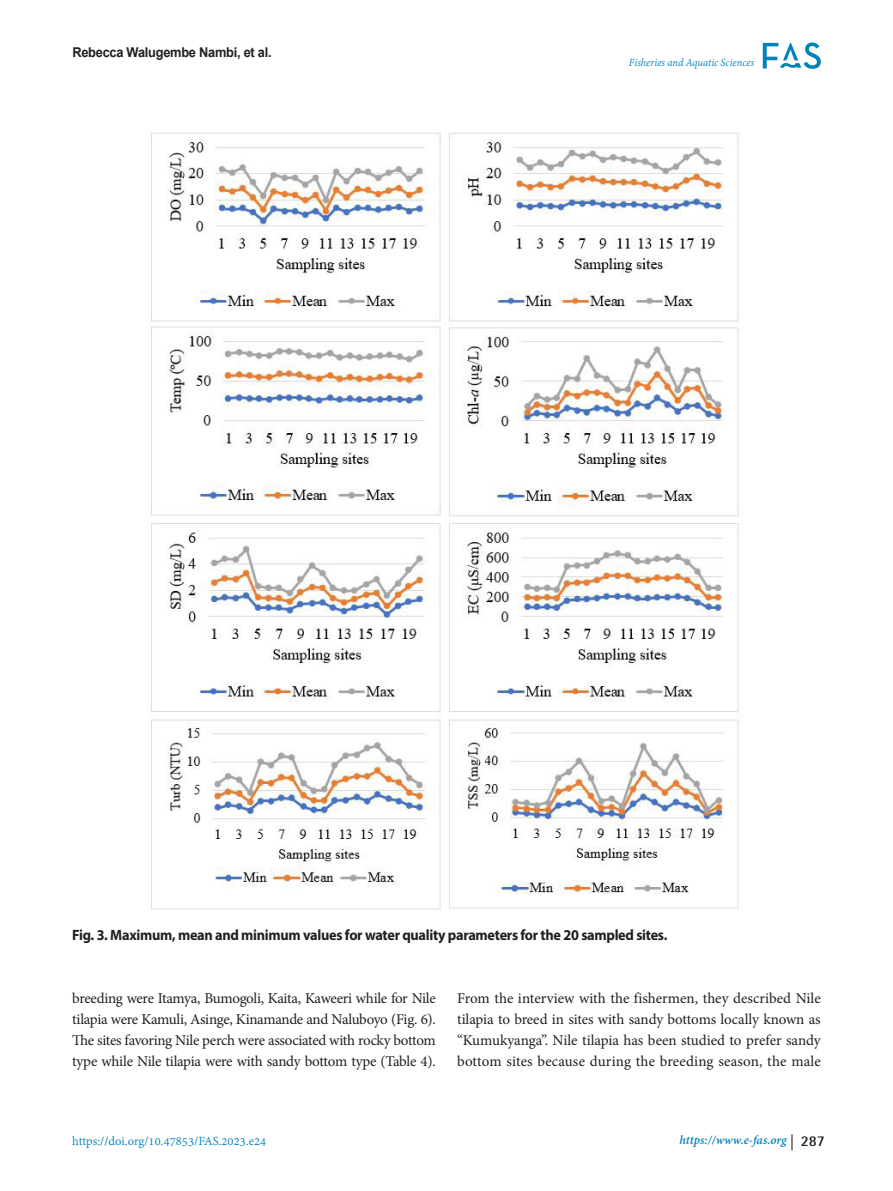
<style>
.page{position:relative;width:893px;height:1191px;background:#fff}
.page>*{position:absolute;margin:0;border:0;box-sizing:border-box;transform-origin:0 0}
.표준{font:15px/21px "Minion Pro";letter-spacing:-.01em;color:#231f20;text-align:justify}
.table_title{font:700 15px "Myriad Pro";letter-spacing:-.02em;color:#231f20;scale:.95 1}
.t1{font:13.5px "Adobe Devanagari";color:#0082bb}
.t2{font:700 13.5px "Arial";letter-spacing:-.02em;color:#231f20;scale:.95 1}
.t3{font:italic 700 13.5px "Adobe Devanagari";color:#0082bb}
.t4{font:italic 12px "Adobe Devanagari";letter-spacing:-.005em;color:#0082bb;scale:.95 1}
.s1{font-family:"Helvetica Neue LT Pro";font-weight:400;font-style:normal;font-size:16.05px;color:#231f20}
.s2{font-family:"Rotis Semi Sans Std";font-style:normal;font-size:15px;color:#231f20}
</style>
<div class="page">
<svg style="left:763px;top:43px;width:58px;height:26px"></svg>
<img style="left:151px;top:132px;width:588px;height:778px">
<p class="t2" style="left:72px;top:42px;width:211px">Rebecca Walugembe Nambi, et al.</p>
<p class="t4" style="left:629px;top:56px;width:133px">Fisheries and Aquatic Sciences</p>
<p class="table_title" style="left:72px;top:925px;width:628px">Fig. 3. Maximum, mean and minimum values for water quality parameters for the 20 sampled sites.</p>
<p class="표준" style="left:72px;top:987px;width:365px">breeding were Itamya, Bumogoli, Kaita, Kaweeri while for Nile tilapia were Kamuli, Asinge, Kinamande and Naluboyo (Fig. 6).<br>The sites favoring Nile perch were associated with rocky bottom type while Nile tilapia were with sandy bottom type (Table 4).</p>
<p class="표준" style="left:457px;top:987px;width:365px">From the interview with the fishermen, they described Nile tilapia to breed in sites with sandy bottoms locally known as “Kumukyanga”. Nile tilapia has been studied to prefer sandy bottom sites because during the breeding season, the male</p>
<p class="t1" style="left:72px;top:1133px;width:196px">https://doi.org/10.47853/FAS.2023.e24</p>
<p class="t3" style="left:680px;top:1132px;width:147px">https://www.e-fas.org <span class="s1">|</span> <span class="s2">287</span></p>
</div>
